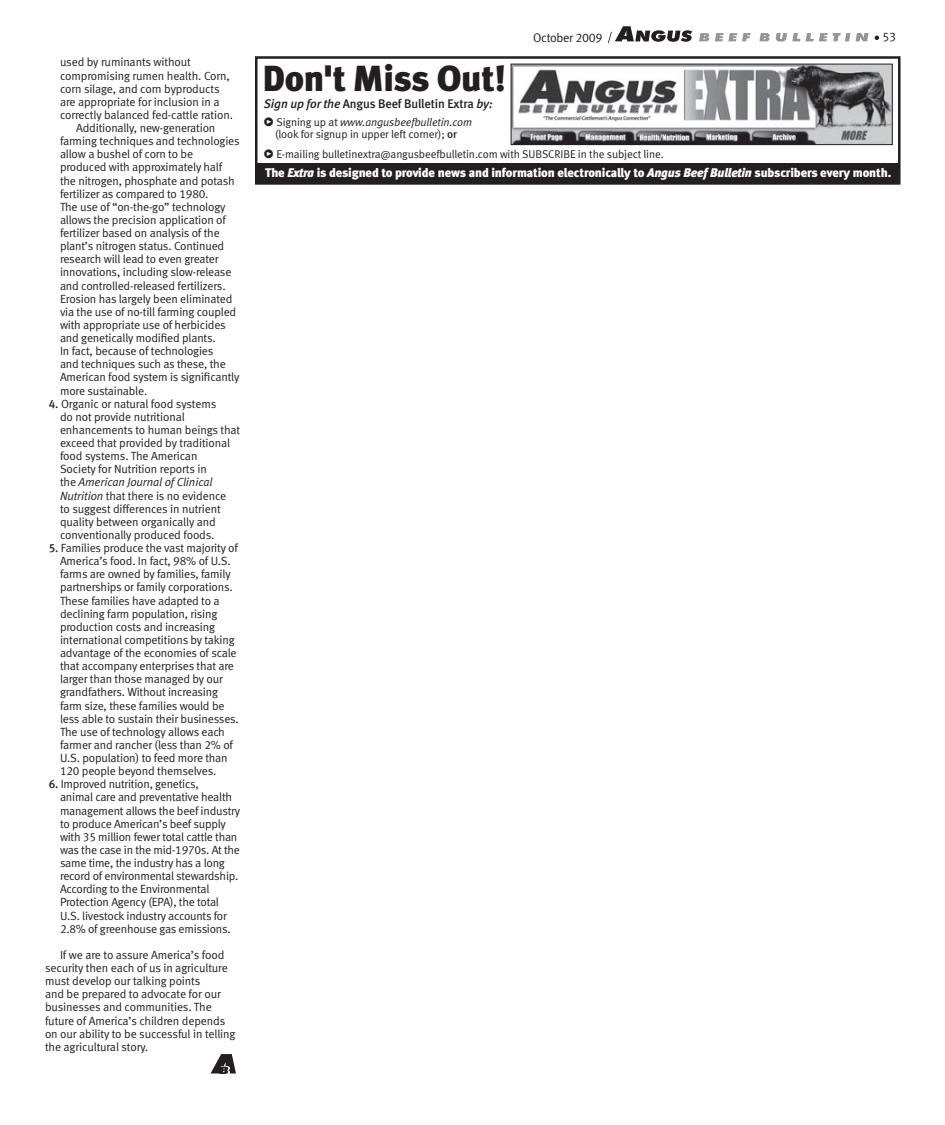
<style>
.page{position:relative;width:945px;height:1125px;background:#fff}
.page>*{position:absolute;margin:0;border:0;box-sizing:border-box;transform-origin:0 0}
.t1{font:36.25px "Meta Black LF";letter-spacing:-.01em;color:#231f20}
.t2{font:12.5px "Meta Black LF";letter-spacing:-.01em;color:#fff}
.t3{font:12.5px "Meta Medium LF";letter-spacing:-.01em;color:#231f20}
.t4{font:12.5px "Meta Normal LF";letter-spacing:-.025em;color:#231f20}
.column_text{font:11.88px/13.1px "Meta Normal LF";letter-spacing:-.015em;color:#231f20}
.t5{font:11.25px/11.2px "Meta Normal LF";letter-spacing:-.01em;color:#231f20;text-align:center}
.s1{font-family:"Meta Medium LF"}
.s2{font-style:italic}
.s3{font-family:"Meta Black Caps Expert";font-size:11.88px}
</style>
<div class="page">
<svg style="left:699px;top:33px;width:10px;height:8px"></svg>
<svg style="left:715px;top:33px;width:36px;height:8px"></svg>
<svg style="left:759px;top:33px;width:11px;height:8px"></svg>
<svg style="left:776px;top:33px;width:24px;height:9px"></svg>
<svg style="left:806px;top:33px;width:44px;height:8px"></svg>
<svg style="left:856px;top:33px;width:13px;height:8px"></svg>
<svg style="left:608px;top:26px;width:84px;height:17px"></svg>
<svg style="left:875px;top:36px;width:4px;height:4px"></svg>
<svg style="left:211px;top:1054px;width:25px;height:20px"></svg>
<div style="left:256px;top:163px;width:643px;height:21px;background:#231f20"></div>
<div style="left:255px;top:56px;width:646px;height:129px;border:2px solid #231f20"></div>
<img style="left:513px;top:66px;width:378px;height:77px">
<div style="left:511px;top:64px;width:382px;height:81px;border:1px solid #231f20"></div>
<p class="column_text" style="left:60px;top:56px;width:174px">used by ruminants without compromising rumen health. Corn, corn silage, and corn byproducts are appropriate for inclusion in a correctly balanced fed-cattle ration.</p>
<p class="column_text" style="left:60px;top:121px;width:181px;text-indent:16px">Additionally, new-generation farming techniques and technologies allow a bushel of corn to be produced with approximately half the nitrogen, phosphate and potash fertilizer as compared to 1980.<br>The use of “on-the-go” technology allows the precision application of fertilizer based on analysis of the plant’s nitrogen status. Continued research will lead to even greater innovations, including slow-release and controlled-released fertilizers.<br>Erosion has largely been eliminated via the use of no-till farming coupled with appropriate use of herbicides and genetically modified plants.<br>In fact, because of technologies<br>and techniques such as these, the American food system is significantly more sustainable.</p>
<p class="column_text" style="left:60px;top:397px;width:182px;text-indent:-11px"><span class="s1">4.</span> Organic or natural food systems<br>do not provide nutritional enhancements to human beings that exceed that provided by traditional food systems. The American<br>Society for Nutrition reports in<br>the <span class="s2">American Journal of Clinical<br>Nutrition</span> that there is no evidence<br>to suggest differences in nutrient quality between organically and conventionally produced foods.</p>
<p class="column_text" style="left:60px;top:541px;width:180px;text-indent:-11px"><span class="s1">5.</span> Families produce the vast majority of America’s food. In fact, 98% of U.S. farms are owned by families, family partnerships or family corporations.<br>These families have adapted to a declining farm population, rising production costs and increasing international competitions by taking advantage of the economies of scale that accompany enterprises that are larger than those managed by our grandfathers. Without increasing farm size, these families would be less able to sustain their businesses.<br>The use of technology allows each farmer and rancher (less than 2% of U.S. population) to feed more than 120 people beyond themselves.</p>
<p class="column_text" style="left:60px;top:777px;width:182px;text-indent:-11px"><span class="s1">6.</span> Improved nutrition, genetics,<br>animal care and preventative health management allows the beef industry to produce American’s beef supply with 35 million fewer total cattle than was the case in the mid-1970s. At the same time, the industry has a long record of environmental stewardship.<br>According to the Environmental Protection Agency (EPA), the total U.S. livestock industry accounts for 2.8% of greenhouse gas emissions.</p>
<p class="column_text" style="left:45px;top:948px;width:192px;text-indent:15px">If we are to assure America’s food security then each of us in agriculture must develop our talking points<br>and be prepared to advocate for our businesses and communities. The future of America’s children depends on our ability to be successful in telling the agricultural story.</p>
<p class="t1" style="left:263px;top:57px;width:245px">Don't Miss Out!</p>
<p class="t3" style="left:264px;top:97px;width:230px"><span class="s2">Sign up for the</span> Angus Beef Bulletin Extra <span class="s2">by:</span></p>
<p class="t4" style="left:533px;top:31px;width:71px">October 2009</p>
<p class="t4" style="left:882px;top:30px;width:15px">53</p>
<p class="t5" style="left:264px;top:117px;width:210px"><span class="s3">x</span> Signing up at <span class="s2">www.angusbeefbulletin.com </span>(look for signup in upper left corner); <span class="s1">or</span></p>
<p class="t5" style="left:264px;top:148px;width:402px"><span class="s3">x</span> E-mailing bulletinextra@angusbeefbulletin.com with SUBSCRIBE in the subject line.</p>
<p class="t2" style="left:265px;top:165px;width:628px">The <span class="s2">Extra</span> is designed to provide news and information electronically to <span class="s2">Angus Beef Bulletin</span> subscribers every month.</p>
</div>
